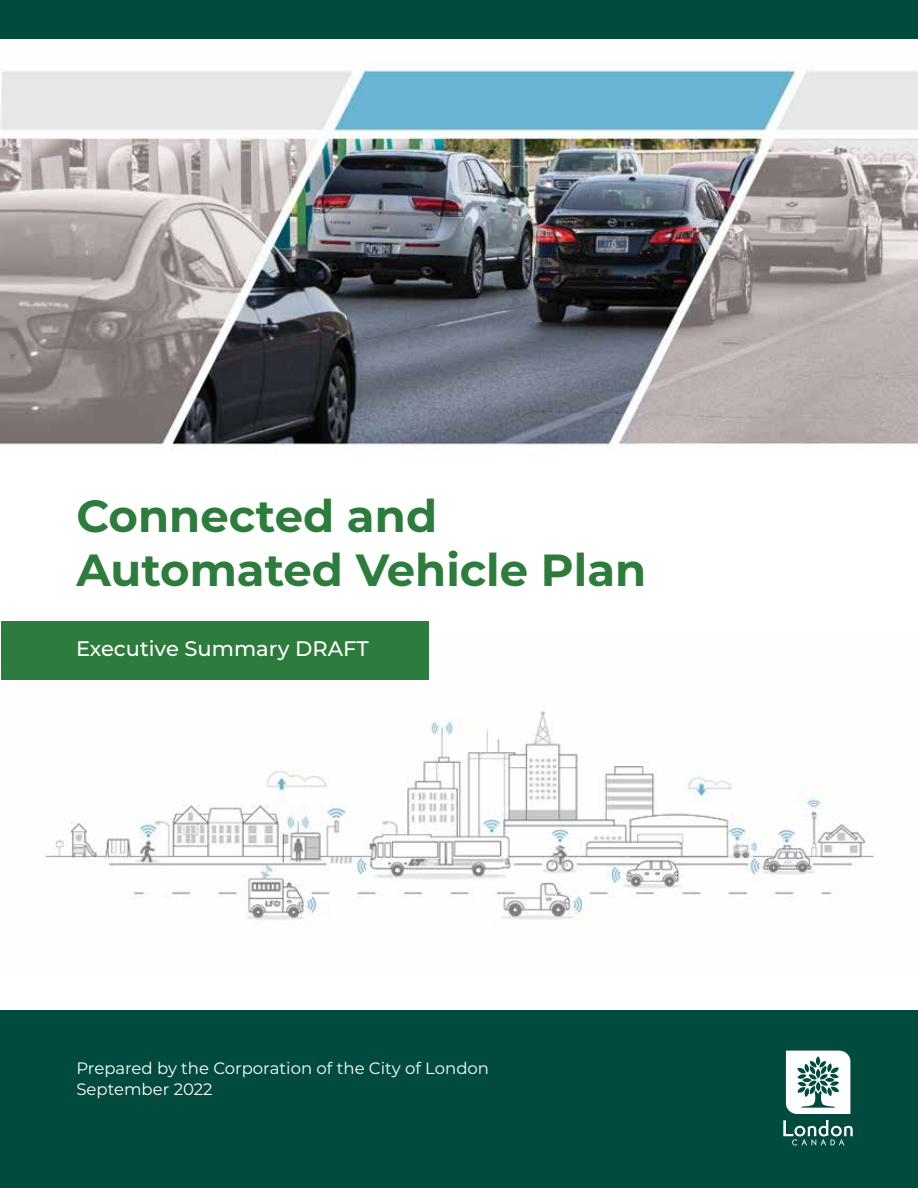
<style>
.page{position:relative;width:918px;height:1188px;background:#fff}
.page>*{position:absolute;margin:0;border:0;box-sizing:border-box;transform-origin:0 0}
.Title__H1{font:700 45px "Montserrat";color:#2d7c3d}
.Title__H1-2{font:500 21px "Montserrat";color:#fff}
.Paragraph_Body__P{font:16.5px/21px "Montserrat";color:#fff}
</style>
<div class="page">
<img style="left:0;top:60px;width:918px;height:388px">
<img style="left:45px;top:711px;width:829px;height:214px">
<div style="left:2px;top:622px;width:427px;height:58px;background:#2d7c3d"></div>
<div style="left:0;top:1011px;width:918px;height:177px;background:#004b3d"></div>
<svg style="left:783px;top:1120px;width:70px;height:26px"></svg>
<svg style="left:786px;top:1051px;width:64px;height:63px"></svg>
<div style="left:0;top:0;width:918px;height:39px;background:#004b3d"></div>
<h1 class="Title__H1" style="left:76px;top:484px;width:362px">Connected and</h1>
<h1 class="Title__H1" style="left:76px;top:538px;width:571px">Automated Vehicle Plan</h1>
<h1 class="Title__H1-2" style="left:76px;top:634px;width:294px">Executive Summary DRAFT</h1>
<p class="Paragraph_Body__P" style="left:76px;top:1057px;width:414px">Prepared by the Corporation of the City of London<br>September 2022</p>
</div>
